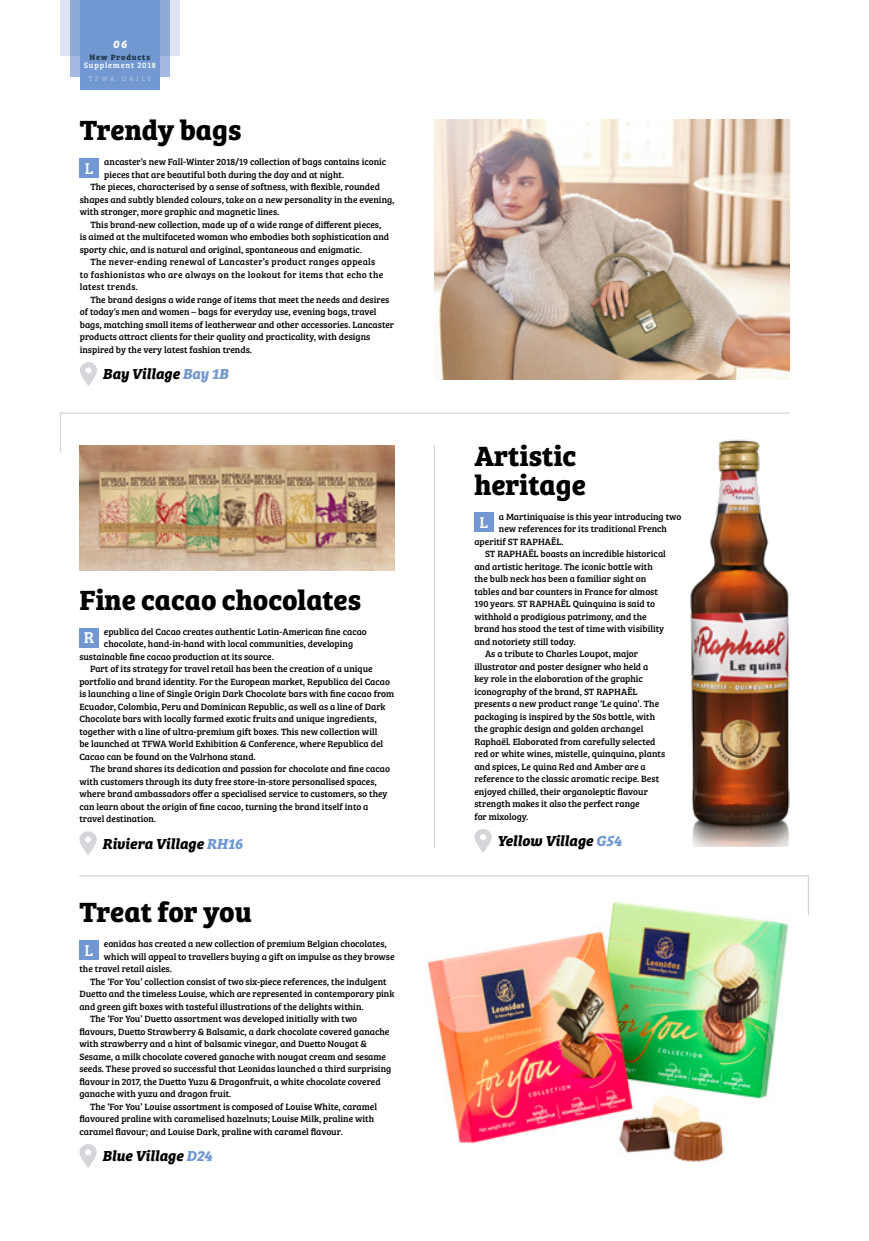
<style>
.page{position:relative;width:869px;height:1241px;background:#fff}
.page>*{position:absolute;margin:0;border:0;box-sizing:border-box;transform-origin:0 0}
.t1{font:700 28.75px/28.8px "Bree Serif";color:#000}
.t2{font:16.25px "Bree Serif";color:#fff}
.t3{font:italic 700 15px "Bree Serif";letter-spacing:-.005em;color:#000}
.t4{font:italic 700 11.25px "Bree Serif";color:#fff}
.t5{font:9.38px "Bree Serif";color:#000}
.t6{font:9.38px "Bree Serif";letter-spacing:.03em;color:#000}
.t7{font:8.12px "Bree Serif";letter-spacing:.1em;color:#fff}
.t8{font:700 8.12px "Bree Serif";letter-spacing:.1em;color:#1f3340}
.t9{font:6.88px "Bree Serif Lt";letter-spacing:.42em;color:#bccae9}
.s1{color:#7198d0}
</style>
<div class="page">
<img style="left:434px;top:120px;width:354px;height:259px">
<div style="left:80px;top:159px;width:19px;height:19px;background:#7198d0"></div>
<svg style="left:80px;top:362px;width:17px;height:24px"></svg>
<svg style="left:60px;top:412px;width:730px;height:42px"></svg>
<img style="left:79px;top:445px;width:315px;height:125px">
<div style="left:79px;top:628px;width:19px;height:19px;background:#7198d0"></div>
<svg style="left:79px;top:831px;width:18px;height:24px"></svg>
<hr style="left:433px;top:445px;width:2px;height:403px;background:#d5d5da">
<img style="left:669px;top:428px;width:121px;height:417px">
<div style="left:474px;top:513px;width:19px;height:19px;background:#7198d0"></div>
<svg style="left:474px;top:829px;width:17px;height:23px"></svg>
<img style="left:427px;top:916px;width:362px;height:244px">
<div style="left:79px;top:940px;width:19px;height:19px;background:#7198d0"></div>
<svg style="left:79px;top:1144px;width:18px;height:23px"></svg>
<svg style="left:79px;top:875px;width:730px;height:41px"></svg>
<div style="left:60px;top:0;width:119px;height:56px;background:#dee4f5"></div>
<div style="left:70px;top:56px;width:99px;height:20px;background:#a4b9e1"></div>
<div style="left:70px;top:0;width:99px;height:56px;background:#8ca9d8"></div>
<div style="left:80px;top:0;width:80px;height:90px;background:#7198d0"></div>
<p class="t4" style="left:113px;top:35px;width:15px">06</p>
<p class="t9" style="left:88px;top:74px;width:64px">TFWA DAILY</p>
<p class="t8" style="left:89px;top:51px;width:62px">New Products</p>
<p class="t7" style="left:84px;top:59px;width:73px">Supplement 2018</p>
<h1 class="t1" style="left:80px;top:114px;width:163px">Trendy bags</h1>
<h2 class="t2" style="left:85px;top:156px;width:10px">L</h2>
<p class="t5" style="left:104px;top:155px;width:283px">ancaster’s new Fall-Winter 2018/19 collection of bags contains iconic</p>
<p class="t5" style="left:104px;top:168px;width:241px">pieces that are beautiful both during the day and at night.</p>
<p class="t5" style="left:90px;top:180px;width:291px">The pieces, characterised by a sense of softness, with flexible, rounded</p>
<p class="t5" style="left:80px;top:193px;width:316px">shapes and subtly blended colours, take on a new personality in the evening,</p>
<p class="t5" style="left:80px;top:205px;width:201px">with stronger, more graphic and magnetic lines.</p>
<p class="t5" style="left:90px;top:218px;width:292px">This brand-new collection, made up of a wide range of different pieces,</p>
<p class="t5" style="left:80px;top:230px;width:311px">is aimed at the multifaceted woman who embodies both sophistication and</p>
<p class="t5" style="left:80px;top:243px;width:284px">sporty chic, and is natural and original, spontaneous and enigmatic.</p>
<p class="t6" style="left:90px;top:255px;width:286px">The never-ending renewal of Lancaster’s product ranges appeals</p>
<p class="t6" style="left:80px;top:268px;width:305px">to fashionistas who are always on the lookout for items that echo the</p>
<p class="t6" style="left:80px;top:280px;width:60px">latest trends.</p>
<p class="t5" style="left:90px;top:293px;width:300px">The brand designs a wide range of items that meet the needs and desires</p>
<p class="t5" style="left:80px;top:305px;width:298px">of today’s men and women – bags for everyday use, evening bags, travel</p>
<p class="t5" style="left:80px;top:318px;width:316px">bags, matching small items of leatherwear and other accessories. Lancaster</p>
<p class="t5" style="left:80px;top:330px;width:292px">products attract clients for their quality and practicality, with designs</p>
<p class="t5" style="left:80px;top:343px;width:174px">inspired by the very latest fashion trends.</p>
<h3 class="t3" style="left:102px;top:362px;width:127px">Bay Village <span class="s1">Bay 1B</span></h3>
<h1 class="t1" style="left:79px;top:583px;width:283px">Fine cacao chocolates</h1>
<h2 class="t2" style="left:84px;top:625px;width:12px">R</h2>
<p class="t5" style="left:104px;top:624px;width:264px">epublica del Cacao creates authentic Latin-American fine cacao</p>
<p class="t5" style="left:104px;top:636px;width:251px">chocolate, hand-in-hand with local communities, developing</p>
<p class="t5" style="left:79px;top:649px;width:196px">sustainable fine cacao production at its source.</p>
<p class="t5" style="left:90px;top:661px;width:284px">Part of its strategy for travel retail has been the creation of a unique</p>
<p class="t5" style="left:79px;top:674px;width:312px">portfolio and brand identity. For the European market, Republica del Cacao</p>
<p class="t5" style="left:79px;top:686px;width:316px">is launching a line of Single Origin Dark Chocolate bars with fine cacao from</p>
<p class="t5" style="left:79px;top:699px;width:307px">Ecuador, Colombia, Peru and Dominican Republic, as well as a line of Dark</p>
<p class="t5" style="left:79px;top:711px;width:299px">Chocolate bars with locally farmed exotic fruits and unique ingredients,</p>
<p class="t5" style="left:79px;top:724px;width:299px">together with a line of ultra-premium gift boxes. This new collection will</p>
<p class="t5" style="left:79px;top:736px;width:305px">be launched at TFWA World Exhibition &amp; Conference, where Republica del</p>
<p class="t5" style="left:79px;top:749px;width:178px">Cacao can be found on the Valrhona stand.</p>
<p class="t5" style="left:90px;top:761px;width:301px">The brand shares its dedication and passion for chocolate and fine cacao</p>
<p class="t5" style="left:79px;top:774px;width:299px">with customers through its duty free store-in-store personalised spaces,</p>
<p class="t5" style="left:79px;top:786px;width:309px">where brand ambassadors offer a specialised service to customers, so they</p>
<p class="t5" style="left:79px;top:799px;width:290px">can learn about the origin of fine cacao, turning the brand itself into a</p>
<p class="t5" style="left:79px;top:811px;width:78px">travel destination.</p>
<h3 class="t3" style="left:102px;top:831px;width:142px">Riviera Village <span class="s1">RH16</span></h3>
<h1 class="t1" style="left:79px;top:895px;width:174px">Treat for you</h1>
<h2 class="t2" style="left:84px;top:937px;width:10px">L</h2>
<p class="t5" style="left:104px;top:936px;width:284px">eonidas has created a new collection of premium Belgian chocolates,</p>
<p class="t5" style="left:104px;top:949px;width:292px">which will appeal to travellers buying a gift on impulse as they browse</p>
<p class="t5" style="left:79px;top:961px;width:94px">the travel retail aisles.</p>
<p class="t5" style="left:90px;top:974px;width:298px">The ‘For You’ collection consist of two six-piece references, the indulgent</p>
<p class="t5" style="left:79px;top:986px;width:316px">Duetto and the timeless Louise, which are represented in contemporary pink</p>
<p class="t5" style="left:79px;top:999px;width:285px">and green gift boxes with tasteful illustrations of the delights within.</p>
<p class="t5" style="left:90px;top:1011px;width:268px">The ‘For You’ Duetto assortment was developed initially with two</p>
<p class="t5" style="left:79px;top:1024px;width:311px">flavours, Duetto Strawberry &amp; Balsamic, a dark chocolate covered ganache</p>
<p class="t5" style="left:79px;top:1036px;width:289px">with strawberry and a hint of balsamic vinegar, and Duetto Nougat &amp;</p>
<p class="t5" style="left:79px;top:1049px;width:308px">Sesame, a milk chocolate covered ganache with nougat cream and sesame</p>
<p class="t5" style="left:79px;top:1061px;width:313px">seeds. These proved so successful that Leonidas launched a third surprising</p>
<p class="t5" style="left:79px;top:1074px;width:302px">flavour in 2017, the Duetto Yuzu &amp; Dragonfruit, a white chocolate covered</p>
<p class="t5" style="left:79px;top:1086px;width:153px">ganache with yuzu and dragon fruit.</p>
<p class="t5" style="left:90px;top:1099px;width:288px">The ‘For You’ Louise assortment is composed of Louise White, caramel</p>
<p class="t5" style="left:79px;top:1111px;width:296px">flavoured praline with caramelised hazelnuts; Louise Milk, praline with</p>
<p class="t5" style="left:79px;top:1124px;width:265px">caramel flavour; and Louise Dark, praline with caramel flavour.</p>
<h3 class="t3" style="left:102px;top:1143px;width:111px">Blue Village <span class="s1">D24</span></h3>
<h1 class="t1" style="left:474px;top:439px;width:113px">Artistic heritage</h1>
<h2 class="t2" style="left:479px;top:510px;width:10px">L</h2>
<p class="t5" style="left:498px;top:509px;width:184px">a Martiniquaise is this year introducing two</p>
<p class="t5" style="left:498px;top:521px;width:169px">new references for its traditional French</p>
<p class="t5" style="left:474px;top:534px;width:91px">aperitif ST RAPHAËL.</p>
<p class="t5" style="left:485px;top:546px;width:182px">ST RAPHAËL boasts an incredible historical</p>
<p class="t5" style="left:474px;top:559px;width:180px">and artistic heritage. The iconic bottle with</p>
<p class="t5" style="left:474px;top:571px;width:173px">the bulb neck has been a familiar sight on</p>
<p class="t5" style="left:474px;top:584px;width:185px">tables and bar counters in France for almost</p>
<p class="t5" style="left:474px;top:596px;width:182px">190 years. ST RAPHAËL Quinquina is said to</p>
<p class="t5" style="left:474px;top:609px;width:174px">withhold a prodigious patrimony, and the</p>
<p class="t5" style="left:474px;top:621px;width:191px">brand has stood the test of time with visibility</p>
<p class="t5" style="left:474px;top:634px;width:103px">and notoriety still today.</p>
<p class="t5" style="left:485px;top:646px;width:155px">As a tribute to Charles Loupot, major</p>
<p class="t5" style="left:474px;top:659px;width:175px">illustrator and poster designer who held a</p>
<p class="t5" style="left:474px;top:671px;width:170px">key role in the elaboration of the graphic</p>
<p class="t5" style="left:474px;top:684px;width:165px">iconography of the brand, ST RAPHAËL</p>
<p class="t5" style="left:474px;top:696px;width:186px">presents a new product range ‘Le quina’. The</p>
<p class="t5" style="left:474px;top:709px;width:182px">packaging is inspired by the 50s bottle, with</p>
<p class="t5" style="left:474px;top:721px;width:170px">the graphic design and golden archangel</p>
<p class="t5" style="left:474px;top:734px;width:182px">Raphaël. Elaborated from carefully selected</p>
<p class="t5" style="left:474px;top:746px;width:192px">red or white wines, mistelle, quinquina, plants</p>
<p class="t5" style="left:474px;top:759px;width:173px">and spices, Le quina Red and Amber are a</p>
<p class="t5" style="left:474px;top:771px;width:186px">reference to the classic aromatic recipe. Best</p>
<p class="t5" style="left:474px;top:784px;width:175px">enjoyed chilled, their organoleptic flavour</p>
<p class="t5" style="left:474px;top:796px;width:167px">strength makes it also the perfect range</p>
<p class="t5" style="left:474px;top:809px;width:55px">for mixology.</p>
<h3 class="t3" style="left:497px;top:828px;width:126px">Yellow Village <span class="s1">G54</span></h3>
</div>
